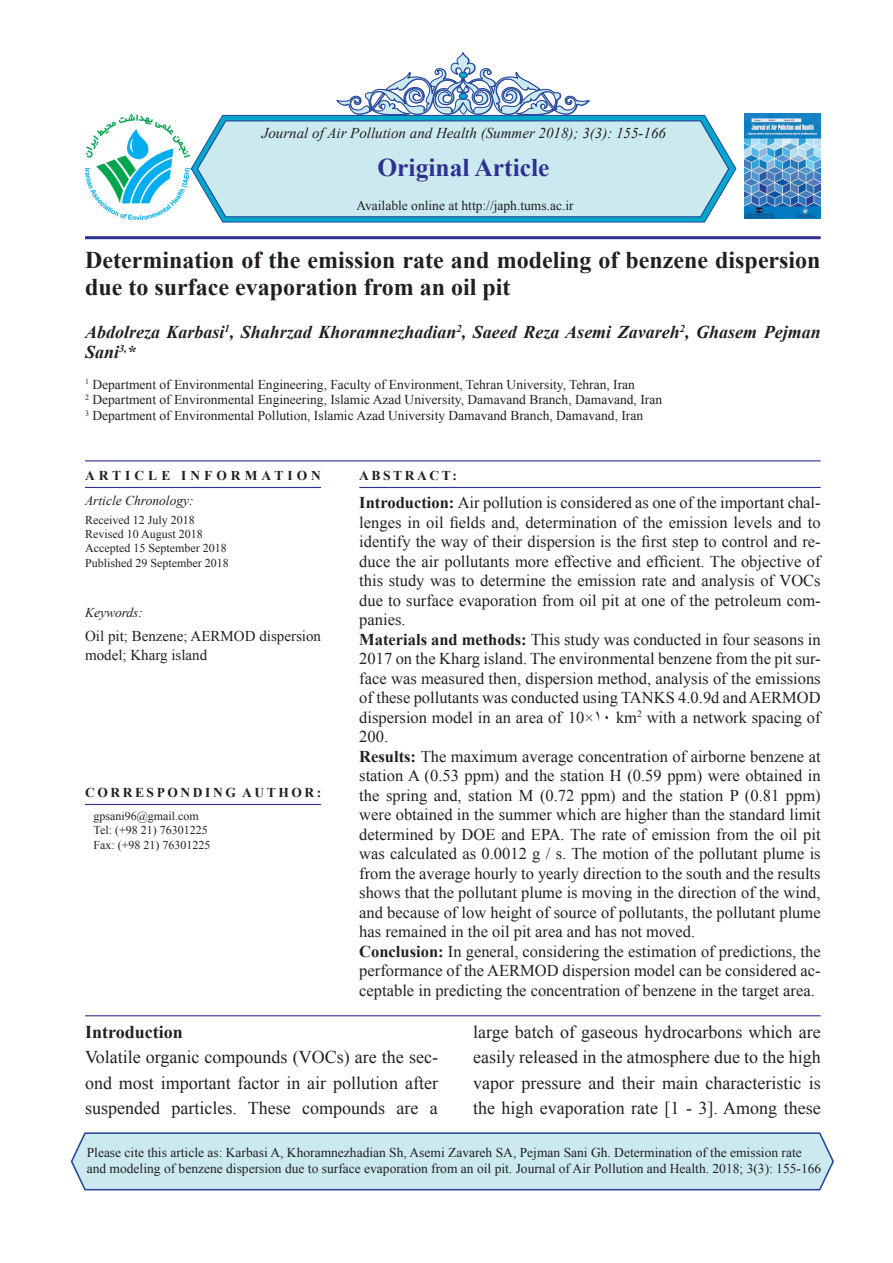
<style>
.page{position:relative;width:893px;height:1263px;background:#fff}
.page>*{position:absolute;margin:0;border:0;box-sizing:border-box;transform-origin:0 0}
.t1{font:700 25.5px "Times New Roman";color:#2e3192}
.t2{font:700 24px/27px "Times New Roman";color:#231f20}
.t3{font:18px/25.5px "Times New Roman";color:#231f20;text-align:justify}
.t4{font:italic 700 18px/20.7px "Times New Roman";color:#231f20}
.t5{font:700 18px "Times New Roman";color:#231f20}
.t6{font:16.5px/19.5px "Times New Roman";color:#231f20;text-align:justify}
.t7{font:italic 15px "Times New Roman";color:#231f20}
.t8{font:15px/19.5px "Times New Roman";color:#231f20}
.t9{font:13.5px/16.5px "Times New Roman";color:#231f20}
.t10{font:700 13.5px "Times New Roman";letter-spacing:.19em;color:#231f20}
.t11{font:italic 13.5px "Times New Roman";color:#231f20}
.t12{font:700 13.5px "Times New Roman";letter-spacing:.3em;color:#231f20}
.t13{font:12px "Times New Roman";color:#231f20}
.s1{font-weight:700}
</style>
<div class="page">
<svg style="left:70px;top:1132px;width:764px;height:59px;background:#c3e1ea"></svg>
<svg style="left:336px;top:52px;width:254px;height:63px"></svg>
<svg style="left:460px;top:103px;width:7px;height:11px"></svg>
<div style="left:459px;top:103px;width:8px;height:11px;border:1px solid #25469d;border-radius:50%"></div>
<div style="left:459px;top:72px;width:8px;height:6px;background:#00a9cc;border-radius:50%"></div>
<div style="left:459px;top:72px;width:9px;height:6px;border:1px solid #25469d;border-radius:50%"></div>
<div style="left:459px;top:93px;width:8px;height:6px;background:#00a9cc;border-radius:50%"></div>
<div style="left:459px;top:93px;width:9px;height:6px;border:1px solid #25469d;border-radius:50%"></div>
<svg style="left:190px;top:115px;width:547px;height:108px;fill:#00a9cc"></svg>
<svg style="left:196px;top:120px;width:534px;height:98px;background:#c2e4ec"></svg>
<hr style="left:85px;top:236px;width:736px;height:3px;background:#2e3192">
<hr style="left:85px;top:460px;width:736px;height:1px;background:#2e3192">
<hr style="left:85px;top:1015px;width:736px;height:1px;background:#2e3192">
<hr style="left:85px;top:804px;width:236px;height:1px;background:#2e3192">
<hr style="left:359px;top:487px;width:462px;height:1px;background:#2e3192">
<hr style="left:85px;top:487px;width:236px;height:1px;background:#2e3192">
<img style="left:744px;top:113px;width:77px;height:105px">
<img style="left:85px;top:114px;width:105px;height:105px">
<p class="t7" style="left:262px;top:123px;width:406px">Journal of Air Pollution and Health (Summer 2018); 3(3): 155-166</p>
<p class="t1" style="left:377px;top:150px;width:174px">Original Article</p>
<p class="t9" style="left:356px;top:197px;width:219px">Available online at http://japh.tums.ac.ir</p>
<p class="t2" style="left:85px;top:246px;width:737px">Determination of the emission rate and modeling of benzene dispersion due to surface evaporation from an oil pit</p>
<p class="t4" style="left:85px;top:321px;width:737px">Abdolreza Karbasi<sup>1</sup>, Shahrzad Khoramnezhadian<sup>2</sup>, Saeed Reza Asemi Zavareh<sup>2</sup>, Ghasem Pejman<br>Sani<sup>3,</sup>*</p>
<p class="t9" style="left:85px;top:376px;width:551px"><sup>1</sup> Department of Environmental Engineering, Faculty of Environment, Tehran University, Tehran, Iran</p>
<p class="t9" style="left:85px;top:391px;width:579px"><sup>2</sup> Department of Environmental Engineering, Islamic Azad University, Damavand Branch, Damavand, Iran</p>
<p class="t9" style="left:85px;top:407px;width:560px"><sup>3</sup> Department of Environmental Pollution, Islamic Azad University Damavand Branch, Damavand, Iran</p>
<p class="t12" style="left:85px;top:466px;width:237px">ARTICLE INFORMATION</p>
<p class="t11" style="left:85px;top:491px;width:110px">Article Chronology:</p>
<p class="t13" style="left:85px;top:511px;width:111px">Received 12 July 2018</p>
<p class="t13" style="left:85px;top:526px;width:119px">Revised 10 August 2018</p>
<p class="t13" style="left:85px;top:540px;width:143px">Accepted 15 September 2018</p>
<p class="t13" style="left:85px;top:555px;width:145px">Published 29 September 2018</p>
<p class="t11" style="left:85px;top:603px;width:59px">Keywords:</p>
<p class="t8" style="left:85px;top:626px;width:237px">Oil pit; Benzene; AERMOD dispersion model; Kharg island</p>
<p class="t10" style="left:85px;top:783px;width:238px">CORRESPONDING AUTHOR:</p>
<p class="t13" style="left:94px;top:808px;width:107px">gpsani96@gmail.com</p>
<p class="t13" style="left:94px;top:822px;width:116px">Tel: (+98 21) 76301225</p>
<p class="t13" style="left:94px;top:837px;width:119px">Fax: (+98 21) 76301225</p>
<p class="t10" style="left:359px;top:466px;width:99px">ABSTRACT:</p>
<p class="t6" style="left:359px;top:493px;width:463px"><span class="s1">Introduction:</span> Air pollution is considered as one of the important chal&shy;lenges in oil fields and, determination of the emission levels and to identify the way of their dispersion is the first step to control and re&shy;duce the air pollutants more effective and efficient. The objective of this study was to determine the emission rate and analysis of VOCs due to surface evaporation from oil pit at one of the petroleum com&shy;panies.</p>
<p class="t6" style="left:359px;top:629px;width:463px"><span class="s1">Materials and methods:</span> This study was conducted in four seasons in 2017 on the Kharg island. The environmental benzene from the pit sur&shy;face was measured then, dispersion method, analysis of the emissions of these pollutants was conducted using TANKS 4.0.9d and AERMOD dispersion model in an area of 10×10 km<sup>2</sup> with a network spacing of 200.</p>
<p class="t6" style="left:359px;top:746px;width:463px"><span class="s1">Results:</span> The maximum average concentration of airborne benzene at station A (0.53 ppm) and the station H (0.59 ppm) were obtained in the spring and, station M (0.72 ppm) and the station P (0.81 ppm) were obtained in the summer which are higher than the standard limit determined by DOE and EPA. The rate of emission from the oil pit was calculated as 0.0012 g / s. The motion of the pollutant plume is from the average hourly to yearly direction to the south and the results shows that the pollutant plume is moving in the direction of the wind, and because of low height of source of pollutants, the pollutant plume has remained in the oil pit area and has not moved.</p>
<p class="t6" style="left:359px;top:941px;width:463px"><span class="s1">Conclusion:</span> In general, considering the estimation of predictions, the performance of the AERMOD dispersion model can be considered ac&shy;ceptable in predicting the concentration of benzene in the target area.</p>
<p class="t5" style="left:85px;top:1019px;width:99px">Introduction</p>
<p class="t3" style="left:85px;top:1044px;width:354px">Volatile organic compounds (VOCs) are the sec&shy;ond most important factor in air pollution after suspended particles. These compounds are a</p>
<p class="t3" style="left:473px;top:1019px;width:349px">large batch of gaseous hydrocarbons which are easily released in the atmosphere due to the high vapor pressure and their main characteristic is the high evaporation rate [1 - 3]. Among these</p>
<p class="t9" style="left:87px;top:1143px;width:736px">Please cite this article as: Karbasi A, Khoramnezhadian Sh, Asemi Zavareh SA, Pejman Sani Gh. Determination of the emission rate and modeling of benzene dispersion due to surface evaporation from an oil pit. Journal of Air Pollution and Health. 2018; 3(3): 155-166</p>
</div>
